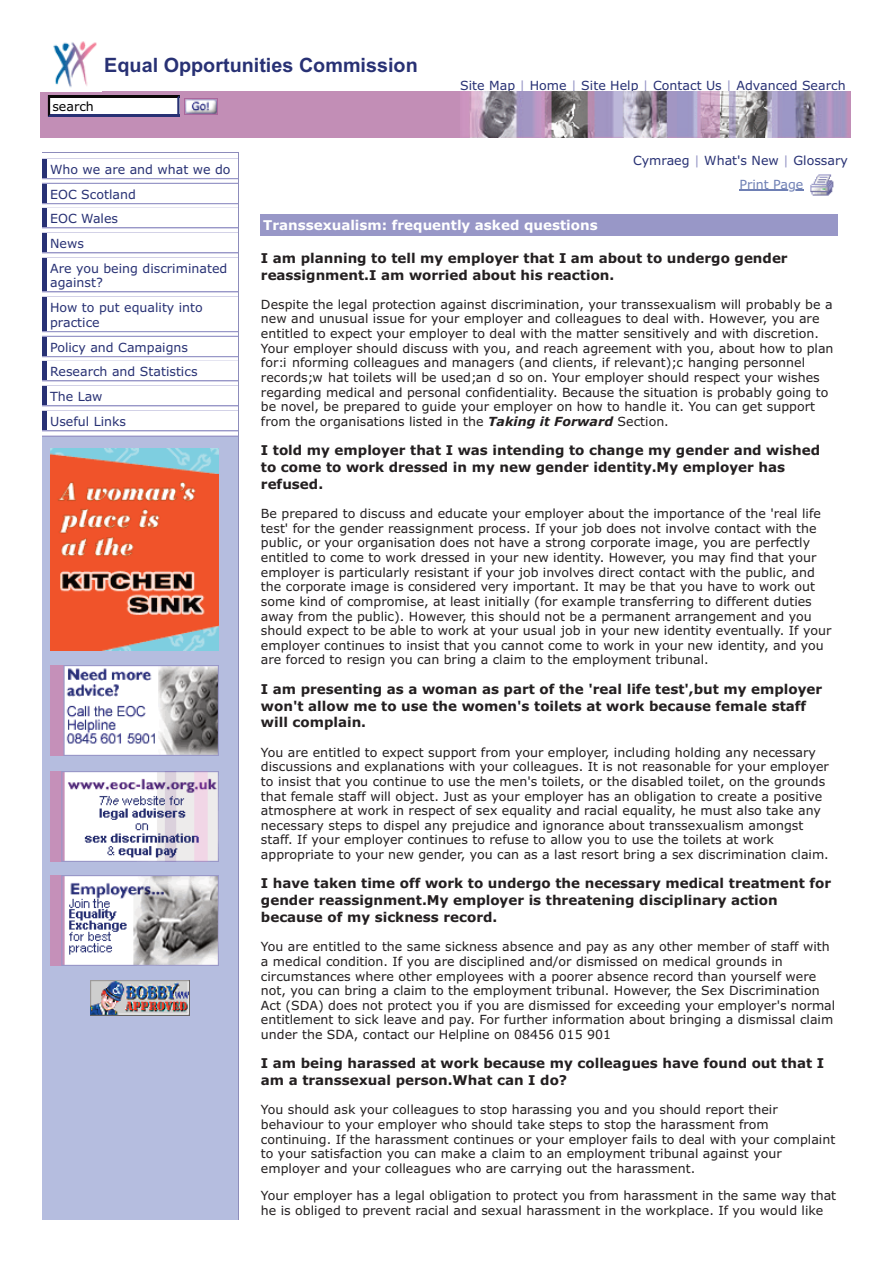
<style>
.page{position:relative;width:893px;height:1263px;background:#fff}
.page>*{position:absolute;margin:0;border:0;box-sizing:border-box;transform-origin:0 0}
.t1{font:700 19.8px "Arial";color:#283174}
.t2{font:700 13.5px/16.8px "Verdana";color:#231f20}
.t3{font:700 13.5px "Verdana";color:#fff}
.t4{font:12.6px/14.5px "Verdana";color:#231f20}
.t5{font:12.6px/24.8px "Verdana";color:#283174}
.t6{font:12.6px "Verdana";color:#000}
.s1{color:#9897c7}
.s2{color:#6e7fb4}
.s3{font-weight:700;font-style:italic}
</style>
<div class="page">
<div style="left:40px;top:92px;width:390px;height:46px;background:#c28eb6"></div>
<div style="left:430px;top:92px;width:420px;height:46px;background:#c28eb6"></div>
<img style="left:53px;top:41px;width:44px;height:47px">
<div style="left:48px;top:95px;width:132px;height:22px;background:#fff"></div>
<hr style="left:48px;top:95px;width:132px;height:2px;background:#0b0708">
<hr style="left:48px;top:114px;width:132px;height:3px;background:#283174">
<svg style="left:177px;top:95px;width:3px;height:19px"></svg>
<svg style="left:47px;top:95px;width:3px;height:21px"></svg>
<img style="left:184px;top:99px;width:34px;height:15px">
<img style="left:463px;top:92px;width:384px;height:46px">
<div style="left:42px;top:152px;width:196px;height:1067px;background:#b5bddf"></div>
<div style="left:42px;top:154px;width:196px;height:5px;background:#fff"></div>
<svg style="left:42px;top:159px;width:6px;height:19px"></svg>
<div style="left:48px;top:159px;width:190px;height:19px;background:#fff"></div>
<svg style="left:43px;top:178px;width:195px;height:6px"></svg>
<svg style="left:42px;top:184px;width:6px;height:19px"></svg>
<div style="left:48px;top:184px;width:190px;height:19px;background:#fff"></div>
<svg style="left:43px;top:203px;width:195px;height:6px"></svg>
<svg style="left:42px;top:209px;width:6px;height:19px"></svg>
<div style="left:48px;top:209px;width:190px;height:19px;background:#fff"></div>
<div style="left:42px;top:228px;width:196px;height:5px;background:#fff"></div>
<div style="left:42px;top:233px;width:6px;height:20px;background:#283174"></div>
<div style="left:48px;top:233px;width:190px;height:20px;background:#fff"></div>
<div style="left:42px;top:253px;width:196px;height:5px;background:#fff"></div>
<div style="left:42px;top:258px;width:6px;height:34px;background:#283174"></div>
<div style="left:48px;top:258px;width:190px;height:34px;background:#fff"></div>
<svg style="left:43px;top:292px;width:195px;height:6px"></svg>
<div style="left:42px;top:298px;width:6px;height:33px;background:#283174"></div>
<div style="left:48px;top:298px;width:190px;height:33px;background:#fff"></div>
<svg style="left:43px;top:331px;width:195px;height:6px"></svg>
<svg style="left:42px;top:337px;width:6px;height:19px"></svg>
<div style="left:48px;top:337px;width:190px;height:19px;background:#fff"></div>
<svg style="left:43px;top:356px;width:195px;height:6px"></svg>
<svg style="left:42px;top:362px;width:6px;height:19px"></svg>
<div style="left:48px;top:362px;width:190px;height:19px;background:#fff"></div>
<div style="left:42px;top:381px;width:196px;height:5px;background:#fff"></div>
<div style="left:42px;top:386px;width:6px;height:20px;background:#283174"></div>
<div style="left:48px;top:386px;width:190px;height:20px;background:#fff"></div>
<div style="left:42px;top:406px;width:196px;height:5px;background:#fff"></div>
<svg style="left:42px;top:411px;width:6px;height:19px"></svg>
<div style="left:48px;top:411px;width:190px;height:19px;background:#fff"></div>
<svg style="left:43px;top:430px;width:195px;height:6px"></svg>
<div style="left:260px;top:214px;width:578px;height:22px;background:#9897c7"></div>
<img style="left:42px;top:152px;width:196px;height:2px">
<img style="left:42px;top:160px;width:6px;height:17px">
<img style="left:42px;top:185px;width:6px;height:17px">
<img style="left:42px;top:210px;width:6px;height:17px">
<img style="left:47px;top:235px;width:1px;height:16px">
<img style="left:47px;top:267px;width:1px;height:17px">
<img style="left:47px;top:307px;width:1px;height:16px">
<img style="left:42px;top:338px;width:6px;height:17px">
<img style="left:42px;top:363px;width:6px;height:17px">
<img style="left:47px;top:388px;width:1px;height:16px">
<img style="left:42px;top:412px;width:6px;height:17px">
<img style="left:50px;top:448px;width:169px;height:203px">
<img style="left:50px;top:665px;width:169px;height:90px">
<img style="left:50px;top:771px;width:169px;height:90px">
<img style="left:50px;top:876px;width:169px;height:90px">
<img style="left:91px;top:980px;width:99px;height:35px">
<hr style="left:739px;top:190px;width:64px;height:1px;background:#6e7fb4">
<img style="left:810px;top:174px;width:24px;height:22px">
<p class="t6" style="left:52px;top:98px;width:43px">search</p>
<h1 class="t1" style="left:104px;top:51px;width:315px">Equal Opportunities Commission</h1>
<p class="t5" style="left:460px;top:72px;width:387px">Site Map <span class="s1">|</span> Home <span class="s1">|</span> Site Help <span class="s1">|</span> Contact Us <span class="s1">|</span> Advanced Search</p>
<p class="t5" style="left:50px;top:157px;width:182px">Who we are and what we do<br>EOC Scotland<br>EOC Wales<br>News<br>Are you being discriminated</p>
<p class="t5" style="left:50px;top:270px;width:154px">against?<br>How to put equality into</p>
<p class="t5" style="left:50px;top:310px;width:149px">practice<br>Policy and Campaigns<br>Research and Statistics<br>The Law<br>Useful Links</p>
<p class="t5" style="left:739px;top:148px;width:110px;line-height:23.7px;text-indent:-106px">Cymraeg <span class="s1">|</span> What's New <span class="s1">|</span> Glossary<br><span class="s2">Print Page</span></p>
<p class="t3" style="left:263px;top:216px;width:336px">Transsexualism: frequently asked questions</p>
<p class="t2" style="left:261px;top:249px;width:528px">I am planning to tell my employer that I am about to undergo gender reassignment.I am worried about his reaction.</p>
<p class="t4" style="left:261px;top:297px;width:574px">Despite the legal protection against discrimination, your transsexualism will probably be a new and unusual issue for your employer and colleagues to deal with. However, you are entitled to expect your employer to deal with the matter sensitively and with discretion.<br>Your employer should discuss with you, and reach agreement with you, about how to plan for:i nforming colleagues and managers (and clients, if relevant);c hanging personnel records;w hat toilets will be used;an d so on. Your employer should respect your wishes regarding medical and personal confidentiality. Because the situation is probably going to be novel, be prepared to guide your employer on how to handle it. You can get support from the organisations listed in the <span class="s3">Taking it Forward</span> Section.</p>
<p class="t2" style="left:261px;top:441px;width:561px">I told my employer that I was intending to change my gender and wished to come to work dressed in my new gender identity.My employer has refused.</p>
<p class="t4" style="left:261px;top:506px;width:572px">Be prepared to discuss and educate your employer about the importance of the 'real life test' for the gender reassignment process. If your job does not involve contact with the public, or your organisation does not have a strong corporate image, you are perfectly entitled to come to work dressed in your new identity. However, you may find that your employer is particularly resistant if your job involves direct contact with the public, and the corporate image is considered very important. It may be that you have to work out some kind of compromise, at least initially (for example transferring to different duties away from the public). However, this should not be a permanent arrangement and you should expect to be able to work at your usual job in your new identity eventually. If your employer continues to insist that you cannot come to work in your new identity, and you are forced to resign you can bring a claim to the employment tribunal.</p>
<p class="t2" style="left:261px;top:680px;width:563px">I am presenting as a woman as part of the 'real life test',but my employer won't allow me to use the women's toilets at work because female staff will complain.</p>
<p class="t4" style="left:261px;top:745px;width:569px">You are entitled to expect support from your employer, including holding any necessary discussions and explanations with your colleagues. It is not reasonable for your employer to insist that you continue to use the men's toilets, or the disabled toilet, on the grounds that female staff will object. Just as your employer has an obligation to create a positive atmosphere at work in respect of sex equality and racial equality, he must also take any necessary steps to dispel any prejudice and ignorance about transsexualism amongst staff. If your employer continues to refuse to allow you to use the toilets at work appropriate to your new gender, you can as a last resort bring a sex discrimination claim.</p>
<p class="t2" style="left:261px;top:875px;width:572px">I have taken time off work to undergo the necessary medical treatment for gender reassignment.My employer is threatening disciplinary action because of my sickness record.</p>
<p class="t4" style="left:261px;top:939px;width:576px">You are entitled to the same sickness absence and pay as any other member of staff with a medical condition. If you are disciplined and/or dismissed on medical grounds in circumstances where other employees with a poorer absence record than yourself were not, you can bring a claim to the employment tribunal. However, the Sex Discrimination Act (SDA) does not protect you if you are dismissed for exceeding your employer's normal entitlement to sick leave and pay. For further information about bringing a dismissal claim under the SDA, contact our Helpline on 08456 015 901</p>
<p class="t2" style="left:261px;top:1055px;width:565px">I am being harassed at work because my colleagues have found out that I am a transsexual person.What can I do?</p>
<p class="t4" style="left:261px;top:1102px;width:576px">You should ask your colleagues to stop harassing you and you should report their behaviour to your employer who should take steps to stop the harassment from continuing. If the harassment continues or your employer fails to deal with your complaint to your satisfaction you can make a claim to an employment tribunal against your employer and your colleagues who are carrying out the harassment.</p>
<p class="t4" style="left:261px;top:1188px;width:577px">Your employer has a legal obligation to protect you from harassment in the same way that he is obliged to prevent racial and sexual harassment in the workplace. If you would like</p>
</div>
